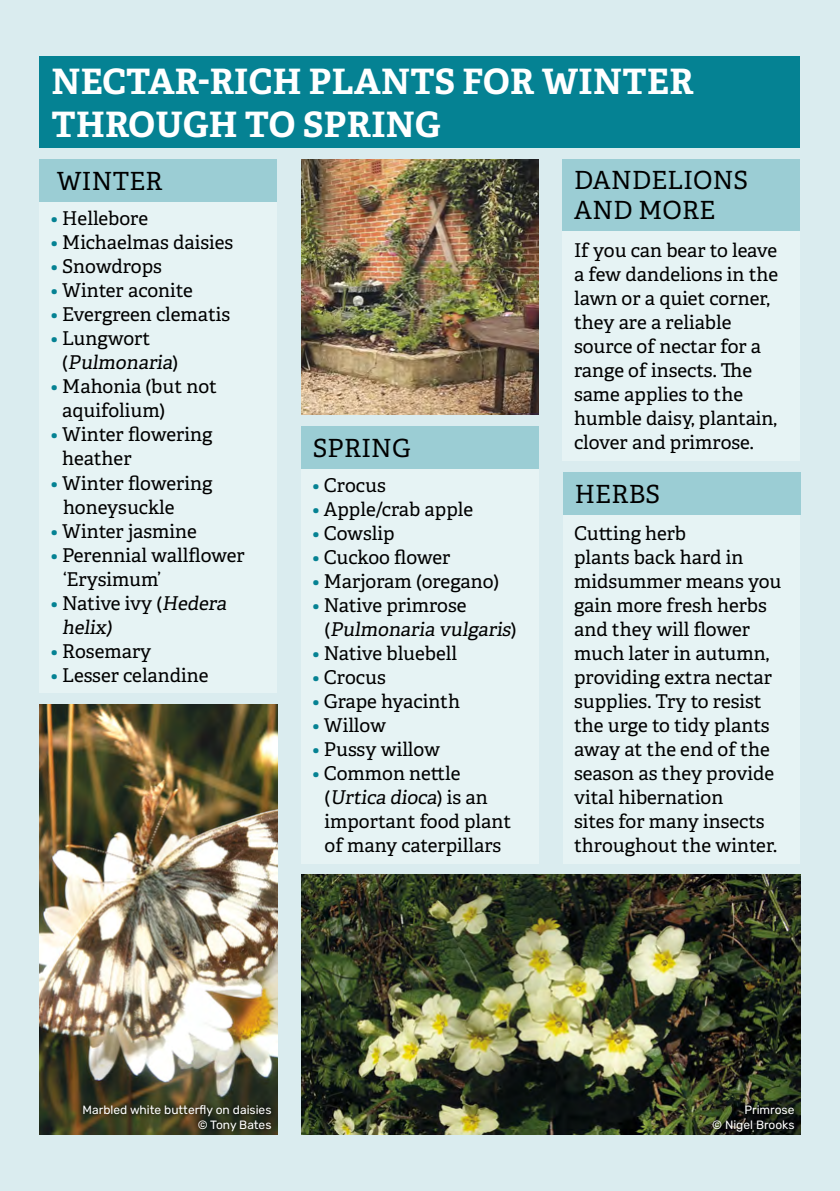
<style>
.page{position:relative;width:840px;height:1191px;background:#fff}
.page>*{position:absolute;margin:0;border:0;box-sizing:border-box;transform-origin:0 0}
.Adelle_Main_heading{font:700 35px/42px "Adelle";letter-spacing:.01em;color:#fff}
.Adelle_sub_heading{font:25px/30px "Adelle";letter-spacing:.01em;color:#000}
.Adelle_body{font:19px/24px "Adelle";color:#000}
.Adelle_body-2{font:19px/24px "Adelle";letter-spacing:-.02em;color:#000}
.Myriad_photo_cred_drop{font:12px "Rubik";color:#fff}
.s1{color:#058293}
</style>
<div class="page">
<div style="left:0;top:0;width:839px;height:1191px;background:#daecef"></div>
<div style="left:40px;top:200px;width:237px;height:493px;background:#e6f3f4"></div>
<div style="left:40px;top:159px;width:237px;height:42px;background:#9bcdd4"></div>
<div style="left:301px;top:466px;width:237px;height:397px;background:#e6f3f4"></div>
<div style="left:301px;top:426px;width:237px;height:42px;background:#9bcdd4"></div>
<div style="left:562px;top:232px;width:237px;height:229px;background:#e6f3f4"></div>
<div style="left:562px;top:159px;width:237px;height:72px;background:#9bcdd4"></div>
<div style="left:562px;top:514px;width:236px;height:349px;background:#e6f3f4"></div>
<div style="left:563px;top:472px;width:236px;height:42px;background:#9bcdd4"></div>
<div style="left:40px;top:57px;width:759px;height:91px;background:#058293"></div>
<img style="left:301px;top:875px;width:498px;height:259px">
<div style="left:707px;top:1100px;width:91px;height:36px;background:#000;opacity:.75"></div>
<img style="left:301px;top:159px;width:237px;height:255px">
<img style="left:40px;top:704px;width:237px;height:430px">
<div style="left:79px;top:1100px;width:197px;height:36px;background:#000;opacity:.75"></div>
<p class="Adelle_Main_heading" style="left:51px;top:61px;width:643px">NECTAR-RICH PLANTS FOR WINTER<br>THROUGH TO SPRING</p>
<p class="Adelle_sub_heading" style="left:57px;top:167px;width:107px">WINTER</p>
<p class="Adelle_body" style="left:51px;top:207px;width:98px"><span class="s1">•</span> Hellebore</p>
<p class="Adelle_body" style="left:51px;top:231px;width:183px"><span class="s1">•</span> Michaelmas daisies</p>
<p class="Adelle_body" style="left:51px;top:255px;width:112px"><span class="s1">•</span> Snowdrops</p>
<p class="Adelle_body" style="left:51px;top:279px;width:143px"><span class="s1">•</span> Winter aconite</p>
<p class="Adelle_body" style="left:51px;top:303px;width:181px"><span class="s1">•</span> Evergreen clematis</p>
<p class="Adelle_body" style="left:62px;top:327px;width:117px;text-indent:-11px"><span class="s1">•</span> Lungwort<br>( Pulmonaria)</p>
<p class="Adelle_body" style="left:62px;top:375px;width:156px;text-indent:-11px"><span class="s1">•</span> Mahonia (but not aquifolium)</p>
<p class="Adelle_body" style="left:62px;top:423px;width:151px;text-indent:-11px"><span class="s1">•</span> Winter flowering heather</p>
<p class="Adelle_body" style="left:51px;top:471px;width:163px"><span class="s1">•</span> Winter flowering</p>
<p class="Adelle_body" style="left:63px;top:495px;width:113px">honeysuckle</p>
<p class="Adelle_body" style="left:51px;top:519px;width:147px"><span class="s1">•</span> Winter jasmine</p>
<p class="Adelle_body" style="left:51px;top:543px;width:195px"><span class="s1">•</span> Perennial wallflower</p>
<p class="Adelle_body" style="left:63px;top:567px;width:99px">‘Erysimum’</p>
<p class="Adelle_body-2" style="left:62px;top:591px;width:169px;text-indent:-11px"><span class="s1">•</span> Native ivy (Hedera helix)</p>
<p class="Adelle_body" style="left:51px;top:639px;width:102px"><span class="s1">•</span> Rosemary</p>
<p class="Adelle_body" style="left:51px;top:663px;width:159px"><span class="s1">•</span> Lesser celandine</p>
<p class="Adelle_sub_heading" style="left:312px;top:433px;width:99px">SPRING</p>
<p class="Adelle_body" style="left:312px;top:474px;width:75px"><span class="s1">•</span> Crocus</p>
<p class="Adelle_body" style="left:312px;top:498px;width:162px"><span class="s1">•</span> Apple/crab apple</p>
<p class="Adelle_body" style="left:312px;top:522px;width:83px"><span class="s1">•</span> Cowslip</p>
<p class="Adelle_body" style="left:312px;top:546px;width:139px"><span class="s1">•</span> Cuckoo flower</p>
<p class="Adelle_body" style="left:312px;top:570px;width:188px"><span class="s1">•</span> Marjoram (oregano)</p>
<p class="Adelle_body" style="left:312px;top:594px;width:155px"><span class="s1">•</span> Native primrose</p>
<p class="Adelle_body" style="left:324px;top:618px;width:193px">( Pulmonaria vulgaris)</p>
<p class="Adelle_body" style="left:312px;top:642px;width:146px"><span class="s1">•</span> Native bluebell</p>
<p class="Adelle_body" style="left:312px;top:666px;width:75px"><span class="s1">•</span> Crocus</p>
<p class="Adelle_body" style="left:312px;top:690px;width:149px"><span class="s1">•</span> Grape hyacinth</p>
<p class="Adelle_body" style="left:312px;top:714px;width:75px"><span class="s1">•</span> Willow</p>
<p class="Adelle_body" style="left:312px;top:738px;width:129px"><span class="s1">•</span> Pussy willow</p>
<p class="Adelle_body" style="left:312px;top:762px;width:149px"><span class="s1">•</span> Common nettle</p>
<p class="Adelle_body" style="left:324px;top:786px;width:188px">( Urtica dioca) i s a n important food plant of many caterpillars</p>
<p class="Adelle_sub_heading" style="left:574px;top:166px;width:175px">DANDELIONS<br>AND MORE</p>
<p class="Adelle_body" style="left:573px;top:239px;width:206px">If you can bear to leave a few dandelions in the lawn or a quiet corner, they are a reliable source of nectar for a range of insects. The same applies to the humble daisy, plantain, clover and primrose.</p>
<p class="Adelle_sub_heading" style="left:574px;top:479px;width:87px">HERBS</p>
<p class="Adelle_body" style="left:573px;top:522px;width:209px">Cutting herb<br>plants back hard in midsummer means you gain more fresh herbs and they will flower much later in autumn, providing extra nectar supplies. Try to resist the urge to tidy plants away at the end of the season as they provide vital hibernation<br>sites for many insects throughout the winter.</p>
<p class="Myriad_photo_cred_drop" style="left:83px;top:1103px;width:190px">Marbled white butterfly on daisies</p>
<p class="Myriad_photo_cred_drop" style="left:197px;top:1117px;width:75px">© Tony Bates</p>
<p class="Myriad_photo_cred_drop" style="left:744px;top:1103px;width:52px">Primrose</p>
<p class="Myriad_photo_cred_drop" style="left:711px;top:1117px;width:84px">© Nigel Brooks</p>
</div>
